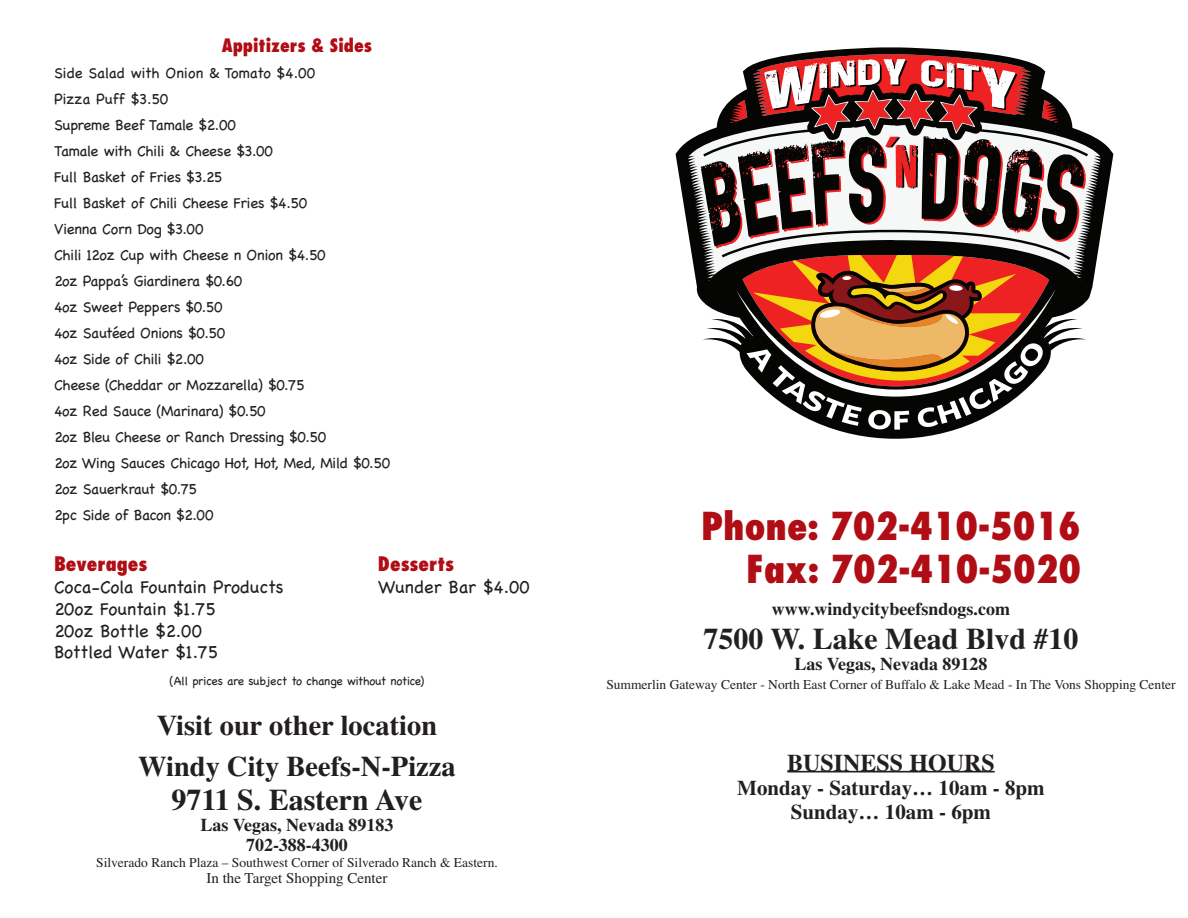
<style>
.page{position:relative;width:1188px;height:918px;background:#fff}
.page>*{position:absolute;margin:0;border:0;box-sizing:border-box;transform-origin:0 0}
.t1{font:800 condensed 37.5px/43px "Futura";color:#b00d15;text-align:right}
.t2{font:700 30px "Times";color:#231f20}
.t3{font:700 28.5px/41.1px "Times";color:#231f20;text-align:center}
.t4{font:700 24px "Times";color:#231f20}
.t5{font:700 21px/24px "Times";color:#231f20;text-align:center}
.t6{font:800 condensed 19.5px "Futura";color:#b00d15}
.t7{font:18px/21.6px "Chalkboard";color:#231f20}
.t8{font:700 18px/20.7px "Times";color:#231f20;text-align:center}
.t9{font:800 condensed 18px "Futura";color:#b00d15}
.t10{font:15px/26px "Chalkboard";letter-spacing:-.02em;color:#231f20}
.t11{font:15px "Times";color:#231f20}
.t12{font:13.5px "Times";color:#231f20}
.t13{font:12px "Chalkboard";letter-spacing:-.02em;color:#231f20}
</style>
<div class="page">
<svg style="left:676px;top:47px;width:437px;height:392px"></svg>
<svg style="left:701px;top:54px;width:385px;height:376px"></svg>
<div style="left:949px;top:285px;width:14px;height:6px;background:#fff;border-radius:50%"></div>
<hr style="left:787px;top:771px;width:208px;height:1px;background:#231f20">
<p class="t9" style="left:222px;top:34px;width:152px">Appitizers &amp; Sides</p>
<p class="t10" style="left:54px;top:60px;width:338px">Side Salad with Onion &amp; Tomato $4.00<br>Pizza Puff $3.50<br>Supreme Beef Tamale $2.00<br>Tamale with Chili &amp; Cheese $3.00<br>Full Basket of Fries $3.25<br>Full Basket of Chili Cheese Fries $4.50<br>Vienna Corn Dog $3.00<br>Chili 12oz Cup with Cheese n Onion $4.50<br>2oz Pappa’s Giardinera $0.60<br>4oz Sweet Peppers $0.50<br>4oz Sautéed Onions $0.50<br>4oz Side of Chili $2.00<br>Cheese (Cheddar or Mozzarella) $0.75<br>4oz Red Sauce (Marinara) $0.50<br>2oz Bleu Cheese or Ranch Dressing $0.50<br>2oz Wing Sauces Chicago Hot, Hot, Med, Mild $0.50<br>2oz Sauerkraut $0.75<br>2pc Side of Bacon $2.00</p>
<h3 class="t6" style="left:54px;top:551px;width:95px">Beverages</h3>
<h3 class="t6" style="left:378px;top:551px;width:78px">Desserts</h3>
<p class="t7" style="left:54px;top:576px;width:231px">Coca-Cola Fountain Products</p>
<p class="t7" style="left:378px;top:576px;width:153px">Wunder Bar $4.00</p>
<p class="t7" style="left:54px;top:598px;width:165px">20oz Fountain $1.75<br>20oz Bottle $2.00<br>Bottled Water $1.75</p>
<p class="t13" style="left:170px;top:674px;width:256px">(All prices are subject to change without notice)</p>
<h3 class="t3" style="left:138px;top:705px;width:319px">Visit our other location<br>Windy City Beefs-N-Pizza</h3>
<h2 class="t2" style="left:171px;top:780px;width:253px">9711 S. Eastern Ave</h2>
<p class="t8" style="left:200px;top:815px;width:195px">Las Vegas, Nevada 89183<br>702-388-4300</p>
<p class="t12" style="left:96px;top:854px;width:403px">Silverado Ranch Plaza – Southwest Corner of Silverado Ranch &amp; Eastern.</p>
<p class="t11" style="left:207px;top:869px;width:182px">In the Target Shopping Center</p>
<h1 class="t1" style="left:701px;top:504px;width:381px">Phone: 702-410-5016<br>Fax: 702-410-5020</h1>
<p class="t8" style="left:772px;top:599px;width:240px">www.windycitybeefsndogs.com</p>
<h2 class="t2" style="left:703px;top:619px;width:377px">7500 W. Lake Mead Blvd #10</h2>
<p class="t8" style="left:794px;top:654px;width:195px">Las Vegas, Nevada 89128</p>
<p class="t12" style="left:606px;top:676px;width:571px">Summerlin Gateway Center - North East Corner of Buffalo &amp; Lake Mead - In The Vons Shopping Center</p>
<h3 class="t4" style="left:787px;top:747px;width:209px">BUSINESS HOURS</h3>
<h3 class="t5" style="left:737px;top:777px;width:309px">Monday - Saturday… 10am - 8pm<br>Sunday… 10am - 6pm</h3>
</div>
